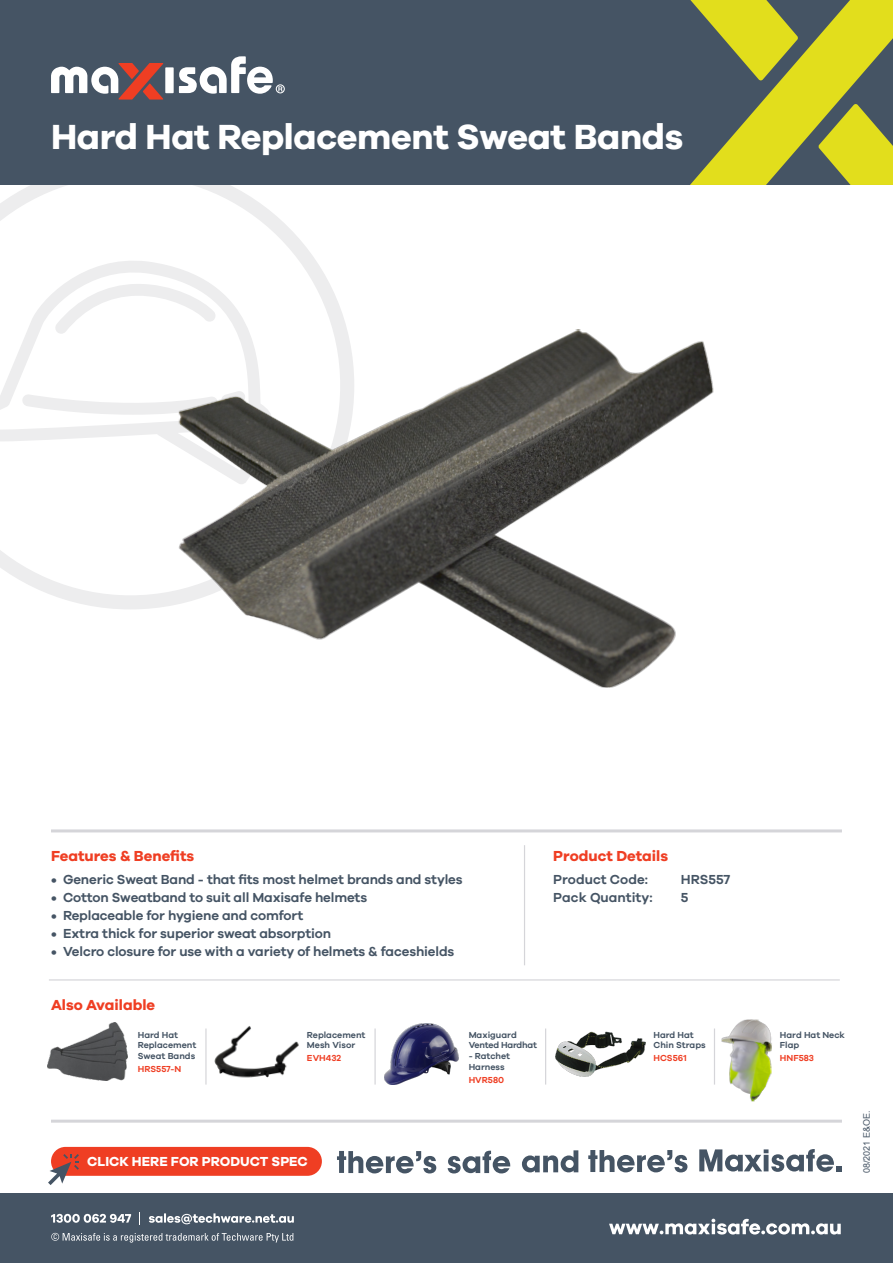
<style>
.page{position:relative;width:893px;height:1263px;background:#fff}
.page>*{position:absolute;margin:0;border:0;box-sizing:border-box;transform-origin:0 0}
.t1{font:700 36px "Galano Grotesque DEMO";letter-spacing:-.01em;color:#fff}
.t2{font:700 15px "Galano Grotesque DEMO";color:#ef3e23}
.t3{font:600 13.5px "Galano Grotesque";letter-spacing:-.01em;color:#455464}
.t4{font:700 13.5px "Galano Grotesque DEMO";color:#fff}
.t5{font:600 9px/10.8px "Galano Grotesque";color:#455464}
.t6{font:600 9px "Galano Grotesque";color:#ef3e23}
.t7{font:600 9px/10.8px "Galano Grotesque";letter-spacing:-.02em;color:#455464}
.t8{font:9px "Arial";color:#455464}
</style>
<div class="page">
<svg style="left:0;top:185px;width:347px;height:424px"></svg>
<div style="left:0;top:0;width:893px;height:185px;background:#455464"></div>
<svg style="left:690px;top:0;width:203px;height:185px"></svg>
<div style="left:0;top:1194px;width:893px;height:69px;background:#455464"></div>
<svg style="left:51px;top:1233px;width:242px;height:9px"></svg>
<hr style="left:51px;top:1120px;width:791px;height:3px;background:#d5d5d9">
<svg style="left:609px;top:1219px;width:232px;height:15px"></svg>
<svg style="left:448px;top:1151px;width:62px;height:22px"></svg>
<svg style="left:522px;top:1150px;width:56px;height:22px"></svg>
<svg style="left:588px;top:1150px;width:99px;height:22px"></svg>
<svg style="left:699px;top:1149px;width:143px;height:23px"></svg>
<svg style="left:337px;top:1151px;width:99px;height:22px"></svg>
<div style="left:51px;top:1147px;width:271px;height:29px;background:#ef3e23;border-radius:14px"></div>
<svg style="left:48px;top:1154px;width:31px;height:31px"></svg>
<hr style="left:49px;top:979px;width:791px;height:1px;background:#d5d5d9">
<hr style="left:205px;top:1028px;width:2px;height:56px;background:#d5d5d9">
<hr style="left:374px;top:1028px;width:2px;height:56px;background:#d5d5d9">
<hr style="left:545px;top:1028px;width:1px;height:56px;background:#d5d5d9">
<hr style="left:714px;top:1028px;width:1px;height:56px;background:#d5d5d9">
<img style="left:385px;top:1023px;width:74px;height:62px">
<img style="left:48px;top:1022px;width:79px;height:58px">
<svg style="left:51px;top:1214px;width:80px;height:9px"></svg>
<svg style="left:139px;top:1212px;width:1px;height:13px"></svg>
<svg style="left:149px;top:1213px;width:145px;height:11px"></svg>
<img style="left:555px;top:1031px;width:90px;height:46px">
<img style="left:721px;top:1019px;width:51px;height:83px">
<img style="left:178px;top:328px;width:535px;height:360px">
<hr style="left:51px;top:829px;width:791px;height:3px;background:#d5d5d9">
<hr style="left:524px;top:845px;width:1px;height:120px;background:#d5d5d9">
<img style="left:214px;top:1026px;width:85px;height:52px">
<svg style="left:51px;top:56px;width:234px;height:44px"></svg>
<h1 class="t1" style="left:51px;top:121px;width:634px">Hard Hat Replacement Sweat Bands</h1>
<p class="t2" style="left:51px;top:850px;width:145px">Features &amp; Benefits</p>
<p class="t3" style="left:51px;top:871px;width:413px">• Generic Sweat Band - that fits most helmet brands and styles</p>
<p class="t3" style="left:51px;top:889px;width:318px">• Cotton Sweatband to suit all Maxisafe helmets</p>
<p class="t3" style="left:51px;top:907px;width:254px">• Replaceable for hygiene and comfort</p>
<p class="t3" style="left:51px;top:925px;width:282px">• Extra thick for superior sweat absorption</p>
<p class="t3" style="left:51px;top:943px;width:405px">• Velcro closure for use with a variety of helmets &amp; faceshields</p>
<p class="t2" style="left:51px;top:999px;width:106px">Also Available</p>
<p class="t5" style="left:138px;top:1029px;width:60px">Hard Hat<br>Replacement<br>Sweat Bands</p>
<p class="t6" style="left:138px;top:1063px;width:45px">HRS557-N</p>
<p class="t5" style="left:307px;top:1029px;width:60px">Replacement<br>Mesh Visor</p>
<p class="t6" style="left:307px;top:1053px;width:36px">EVH432</p>
<p class="t7" style="left:469px;top:1029px;width:70px">Maxiguard<br>Vented Hardhat</p>
<p class="t5" style="left:469px;top:1050px;width:43px">- Ratchet<br>Harness</p>
<p class="t6" style="left:469px;top:1074px;width:37px">HVR580</p>
<p class="t2" style="left:553px;top:850px;width:116px">Product Details</p>
<p class="t3" style="left:553px;top:871px;width:96px">Product Code:</p>
<p class="t3" style="left:681px;top:871px;width:51px">HRS557</p>
<p class="t3" style="left:553px;top:889px;width:101px">Pack Quantity:</p>
<p class="t3" style="left:681px;top:889px;width:9px">5</p>
<p class="t5" style="left:653px;top:1029px;width:54px">Hard Hat<br>Chin Straps</p>
<p class="t6" style="left:653px;top:1053px;width:35px">HCS561</p>
<p class="t4" style="left:87px;top:1156px;width:222px">CLICK HERE FOR PRODUCT SPEC</p>
<p class="t5" style="left:780px;top:1029px;width:67px">Hard Hat Neck<br>Flap</p>
<p class="t6" style="left:780px;top:1053px;width:36px">HNF583</p>
<p class="t8" style="left:861px;top:1173px;width:64px;rotate:-90deg">08/2021 E&amp;OE.</p>
</div>
